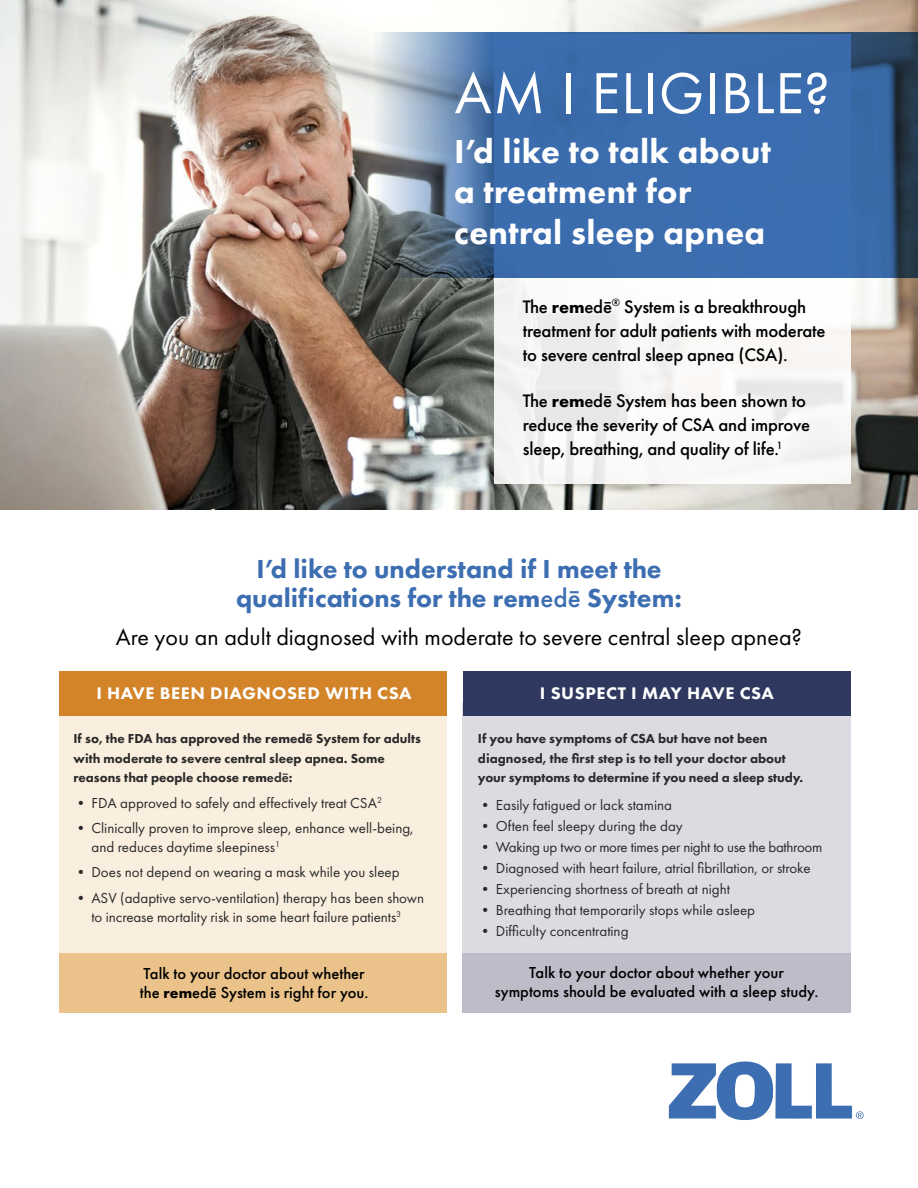
<style>
.page{position:relative;width:918px;height:1188px;background:#fff}
.page>*{position:absolute;margin:0;border:0;box-sizing:border-box;transform-origin:0 0}
.t1{font:60px "Futura PT";letter-spacing:.015em;color:#fff}
.t2{font:800 34.5px/40.5px "Futura PT";letter-spacing:.01em;color:#fff}
.t3{font:800 27px/28.5px "Futura PT";color:#3c6eb1;text-align:center}
.t4{font:24px "Futura PT";color:#000}
.t5{font:500 18.75px/24px "Futura PT";letter-spacing:-.01em;color:#000}
.t6{font:800 17.4px "Futura PT";letter-spacing:.03em;color:#fff;scale:1.05 1}
.t7{font:500 16.5px/19.5px "Futura PT";color:#000}
.t8{font:15px/18.8px "Futura PT";color:#292929}
.t9{font:15px "Futura PT";letter-spacing:-.02em;color:#292929}
.t10{font:800 13.5px/19.5px "Futura PT";color:#292929}
.s1{font-weight:700;font-size:17.85px}
.s2{font-weight:700;font-size:25.65px}
.s3{font-weight:500}
.s4{font-weight:700}
.s5{font-weight:700;font-size:13.35px}
.s6{font-weight:600}
.s7{font-weight:700;font-size:15.6px}
</style>
<div class="page">
<img style="left:0;top:0;width:918px;height:510px">
<svg style="left:494px;top:278px;width:356px;height:206px"></svg>
<svg style="left:353px;top:32px;width:565px;height:246px;background:#4b73a7"></svg>
<div style="left:59px;top:702px;width:388px;height:261px;background:#faefdf"></div>
<div style="left:462px;top:702px;width:388px;height:261px;background:#dddbe2"></div>
<div style="left:59px;top:953px;width:388px;height:59px;background:#eac28a"></div>
<div style="left:462px;top:953px;width:388px;height:59px;background:#bfbcca"></div>
<div style="left:59px;top:671px;width:388px;height:45px;background:#d38429"></div>
<div style="left:463px;top:671px;width:387px;height:45px;background:#2f395f"></div>
<svg style="left:669px;top:1061px;width:195px;height:59px"></svg>
<h1 class="t1" style="left:454px;top:58px;width:377px">AM I ELIGIBLE?</h1>
<h2 class="t2" style="left:454px;top:130px;width:318px">I’d like to talk about a treatment for central sleep apnea</h2>
<p class="t5" style="left:523px;top:294px;width:304px">The <span class="s1">rem</span>edē<sup>®</sup> System is a breakthrough treatment for adult patients with moderate to severe central sleep apnea (CSA).</p>
<p class="t5" style="left:523px;top:389px;width:289px">The <span class="s1">rem</span>edē System has been shown to reduce the severity of CSA and improve sleep, breathing, and quality of life.<sup>1</sup></p>
<h3 class="t3" style="left:236px;top:555px;width:447px">I’d like to understand if I meet the qualifications for the <span class="s2">rem</span><span class="s3">edē</span> System:</h3>
<h3 class="t4" style="left:116px;top:623px;width:688px">Are you an adult diagnosed with moderate to severe central sleep apnea?</h3>
<p class="t6" style="left:96px;top:682px;width:302px">I HAVE BEEN DIAGNOSED WITH CSA</p>
<p class="t6" style="left:540px;top:682px;width:224px">I SUSPECT I MAY HAVE CSA</p>
<p class="t10" style="left:74px;top:729px;width:349px">If so, the FDA has approved the <span class="s4">rem</span>edē System for adults with moderate to severe central sleep apnea. Some reasons that people choose <span class="s5">rem</span><span class="s6">edē</span>:</p>
<p class="t8" style="left:74px;top:793px;width:310px">• FDA approved to safely and effectively treat CSA<sup>2</sup></p>
<p class="t8" style="left:92px;top:819px;width:324px;text-indent:-18px">• Clinically proven to improve sleep, enhance well-being, and reduces daytime sleepiness<sup>1</sup></p>
<p class="t8" style="left:74px;top:863px;width:328px">• Does not depend on wearing a mask while you sleep</p>
<p class="t8" style="left:74px;top:888px;width:352px;text-align:center">• ASV (adaptive servo-ventilation) therapy has been shown to increase mortality risk in some heart failure patients<sup>3</sup></p>
<p class="t10" style="left:478px;top:729px;width:327px">If you have symptoms of CSA but have not been diagnosed, the first step is to tell your doctor about your symptoms to determine if you need a sleep study.</p>
<p class="t8" style="left:478px;top:795px;width:196px">• Easily fatigued or lack stamina</p>
<p class="t8" style="left:478px;top:816px;width:206px">• Often feel sleepy during the day</p>
<p class="t9" style="left:478px;top:838px;width:346px">• Waking up two or more times per night to use the bathroom</p>
<p class="t8" style="left:478px;top:858px;width:334px">• Diagnosed with heart failure, atrial fibrillation, or stroke</p>
<p class="t8" style="left:478px;top:879px;width:254px">• Experiencing shortness of breath at night</p>
<p class="t8" style="left:478px;top:900px;width:279px">• Breathing that temporarily stops while asleep</p>
<p class="t8" style="left:478px;top:921px;width:152px">• Difficulty concentrating</p>
<p class="t7" style="left:140px;top:964px;width:230px">Talk to your doctor about whether the <span class="s7">rem</span>edē System is right for you.</p>
<p class="t7" style="left:495px;top:963px;width:325px;text-align:center">Talk to your doctor about whether your<br>symptoms should be evaluated with a sleep study.</p>
</div>
